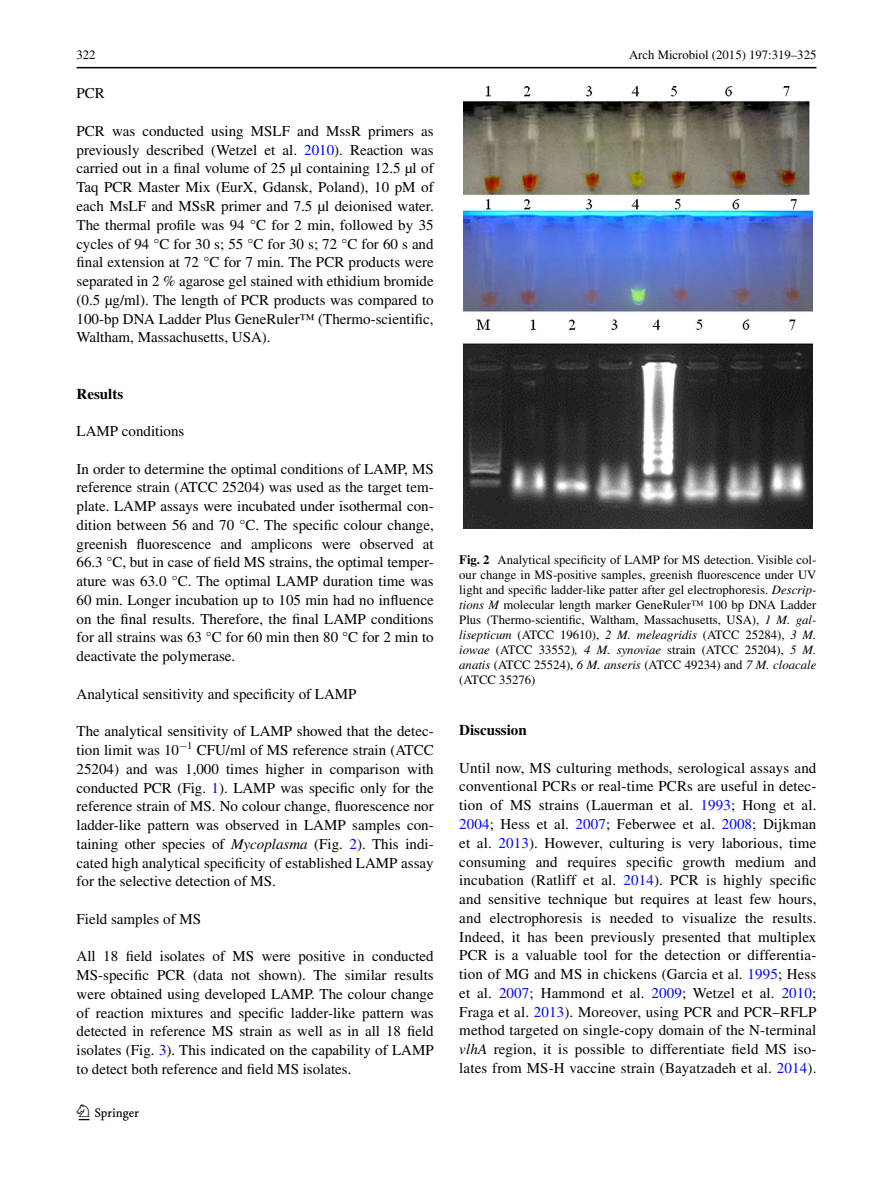
<style>
.page{position:relative;width:893px;height:1187px;background:#fff}
.page>*{position:absolute;margin:0;border:0;box-sizing:border-box;transform-origin:0 0}
.t1{font:22.5px "Springnew";color:#000}
.t2{font:15px/18.8px "Times";color:#000;text-align:justify}
.t3{font:700 15px "Times";color:#000}
.t4{font:12.75px/15px "Times";color:#000;text-align:justify}
.s1{color:#00f}
.s2{font-style:italic}
.s3{font-weight:700}
</style>
<div class="page">
<hr style="left:77px;top:67px;width:739px;height:1px;background:#000">
<img style="left:463px;top:87px;width:349px;height:441px">
<p class="t4" style="left:77px;top:48px;width:21px">322</p>
<p class="t4" style="left:629px;top:48px;width:189px">Arch Microbiol (2015) 197:319–325</p>
<p class="t2" style="left:77px;top:84px;width:30px">PCR</p>
<p class="t2" style="left:77px;top:121px;width:359px">PCR was conducted using MSLF and MssR primers as previously described (Wetzel et al. <span class="s1">2010</span>). Reaction was carried out in a final volume of 25 µl containing 12.5 µl of Taq PCR Master Mix (EurX, Gdansk, Poland), 10 pM of each MsLF and MSsR primer and 7.5 µl deionised water.<br>The thermal profile was 94 °C for 2 min, followed by 35 cycles of 94 °C for 30 s; 55 °C for 30 s; 72 °C for 60 s and final extension at 72 °C for 7 min. The PCR products were separated in 2 % agarose gel stained with ethidium bromide (0.5 µg/ml). The length of PCR products was compared to 100-bp DNA Ladder Plus GeneRuler™ (Thermo-scientific, Waltham, Massachusetts, USA).</p>
<p class="t3" style="left:77px;top:384px;width:48px">Results</p>
<p class="t2" style="left:77px;top:421px;width:109px">LAMP conditions</p>
<p class="t2" style="left:77px;top:459px;width:359px">In order to determine the optimal conditions of LAMP, MS reference strain (ATCC 25204) was used as the target tem&shy;plate. LAMP assays were incubated under isothermal con&shy;dition between 56 and 70 °C. The specific colour change, greenish fluorescence and amplicons were observed at 66.3 °C, but in case of field MS strains, the optimal temper&shy;ature was 63.0 °C. The optimal LAMP duration time was 60 min. Longer incubation up to 105 min had no influence on the final results. Therefore, the final LAMP conditions for all strains was 63 °C for 60 min then 80 °C for 2 min to deactivate the polymerase.</p>
<p class="t2" style="left:77px;top:684px;width:282px">Analytical sensitivity and specificity of LAMP</p>
<p class="t2" style="left:77px;top:721px;width:359px">The analytical sensitivity of LAMP showed that the detec&shy;tion limit was 10<sup>−</sup><sup>1</sup> CFU/ml of MS reference strain (ATCC 25204) and was 1,000 times higher in comparison with conducted PCR (Fig. <span class="s1">1</span>). LAMP was specific only for the reference strain of MS. No colour change, fluorescence nor ladder-like pattern was observed in LAMP samples con&shy;taining other species of <span class="s2">Mycoplasma</span> (Fig. <span class="s1">2</span>). This indi&shy;cated high analytical specificity of established LAMP assay for the selective detection of MS.</p>
<p class="t2" style="left:77px;top:909px;width:126px">Field samples of MS</p>
<p class="t2" style="left:77px;top:946px;width:359px">All 18 field isolates of MS were positive in conducted MS-specific PCR (data not shown). The similar results were obtained using developed LAMP. The colour change of reaction mixtures and specific ladder-like pattern was detected in reference MS strain as well as in all 18 field isolates (Fig. <span class="s1">3</span>). This indicated on the capability of LAMP to detect both reference and field MS isolates.</p>
<h1 class="t1" style="left:79px;top:1104px;width:62px">1 3</h1>
<p class="t4" style="left:459px;top:551px;width:359px"><span class="s3">Fig. 2</span> Analytical specificity of LAMP for MS detection. Visible col&shy;our change in MS-positive samples, greenish fluorescence under UV light and specific ladder-like patter after gel electrophoresis. <span class="s2">Descrip&shy;tions M</span> molecular length marker GeneRuler™ 100 bp DNA Ladder Plus (Thermo-scientific, Waltham, Massachusetts, USA), <span class="s2">1 M. gal&shy;lisepticum</span> (ATCC 19610), <span class="s2">2 M. meleagridis</span> (ATCC 25284), <span class="s2">3 M. iowae</span> (ATCC 33552)<span class="s2">, 4 M. synoviae</span> strain (ATCC 25204), <span class="s2">5 M. anatis</span> (ATCC 25524), <span class="s2">6 M. anseris</span> (ATCC 49234) and <span class="s2">7 M. cloacale </span>(ATCC 35276)</p>
<p class="t3" style="left:459px;top:721px;width:69px">Discussion</p>
<p class="t2" style="left:459px;top:758px;width:359px">Until now, MS culturing methods, serological assays and conventional PCRs or real-time PCRs are useful in detec&shy;tion of MS strains (Lauerman et al. <span class="s1">1993</span>; Hong et al.<br><span class="s1">2004</span>; Hess et al. <span class="s1">2007</span>; Feberwee et al. <span class="s1">2008</span>; Dijkman et al. <span class="s1">2013</span>). However, culturing is very laborious, time consuming and requires specific growth medium and incubation (Ratliff et al. <span class="s1">2014</span>). PCR is highly specific and sensitive technique but requires at least few hours, and electrophoresis is needed to visualize the results.<br>Indeed, it has been previously presented that multiplex PCR is a valuable tool for the detection or differentia&shy;tion of MG and MS in chickens (Garcia et al. <span class="s1">1995</span>; Hess et al. <span class="s1">2007</span>; Hammond et al. <span class="s1">2009</span>; Wetzel et al. <span class="s1">2010</span>; Fraga et al. <span class="s1">2013</span>). Moreover, using PCR and PCR–RFLP method targeted on single-copy domain of the N-terminal <span class="s2">vlhA</span> region, it is possible to differentiate field MS iso&shy;lates from MS-H vaccine strain (Bayatzadeh et al. <span class="s1">2014</span>).</p>
</div>
